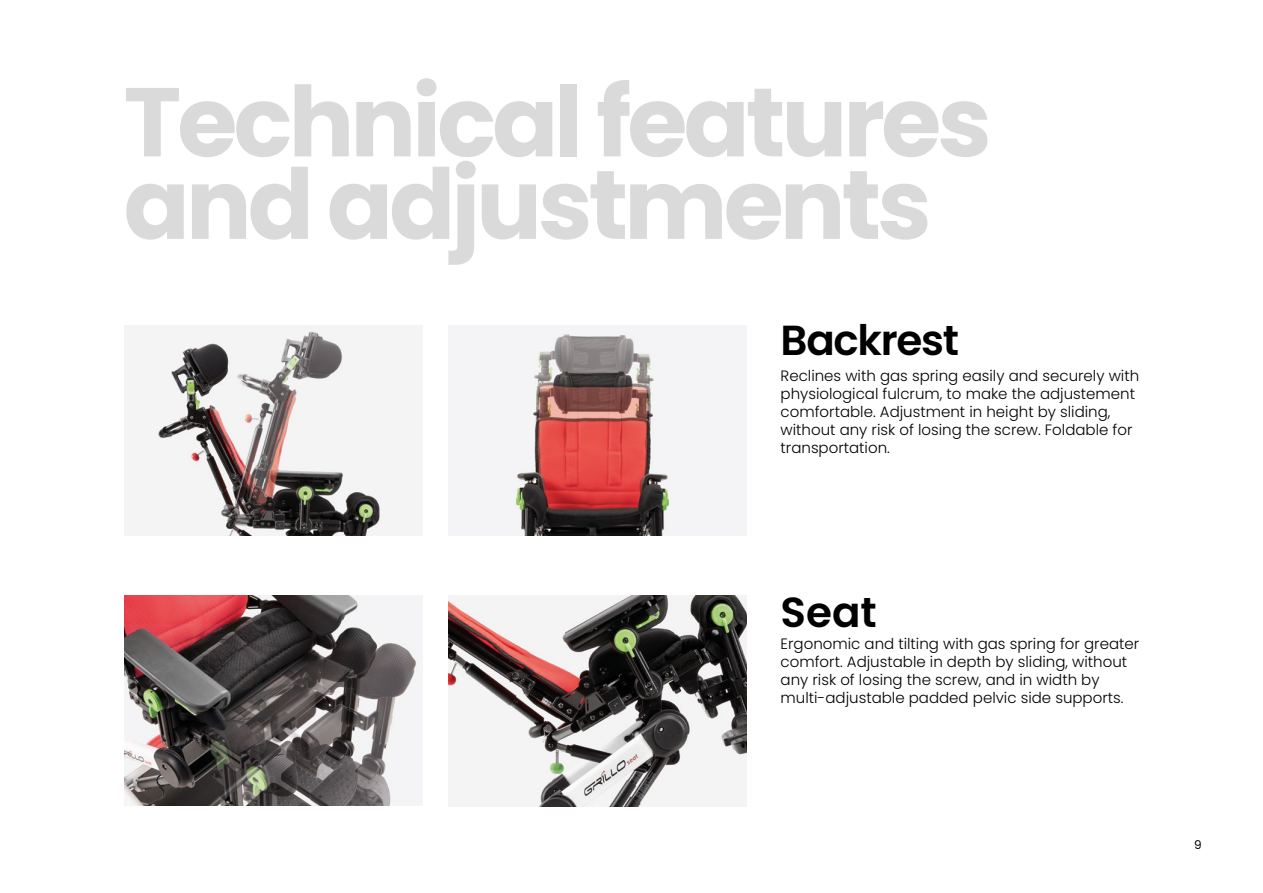
<style>
.page{position:relative;width:1263px;height:893px;background:#fff}
.page>*{position:absolute;margin:0;border:0;box-sizing:border-box;transform-origin:0 0}
.t1{font:700 97.5px/82.5px "Poppins";letter-spacing:-.04em;color:#dadada}
.t2{font:600 42px "Poppins";letter-spacing:-.03em;color:#000}
.t3{font:300 15px/18px "Poppins";color:#000}
.t4{font:12px "Poppins";color:#000}
</style>
<div class="page">
<img style="left:124px;top:325px;width:298px;height:211px">
<img style="left:449px;top:325px;width:298px;height:211px">
<img style="left:124px;top:596px;width:298px;height:209px">
<img style="left:449px;top:596px;width:298px;height:210px">
<h1 class="t1" style="left:124px;top:81px;width:870px">Technical features and adjustments</h1>
<h2 class="t2" style="left:781px;top:316px;width:180px">Backrest</h2>
<p class="t3" style="left:781px;top:367px;width:360px">Reclines with gas spring easily and securely with physiological fulcrum, to make the adjustement comfortable. Adjustment in height by sliding, without any risk of losing the screw. Foldable for transportation.</p>
<h2 class="t2" style="left:781px;top:588px;width:98px">Seat</h2>
<p class="t3" style="left:781px;top:635px;width:360px">Ergonomic and tilting with gas spring for greater comfort. Adjustable in depth by sliding, without any risk of losing the screw, and in width by multi-adjustable padded pelvic side supports.</p>
<p class="t4" style="left:1194px;top:838px;width:9px">9</p>
</div>
